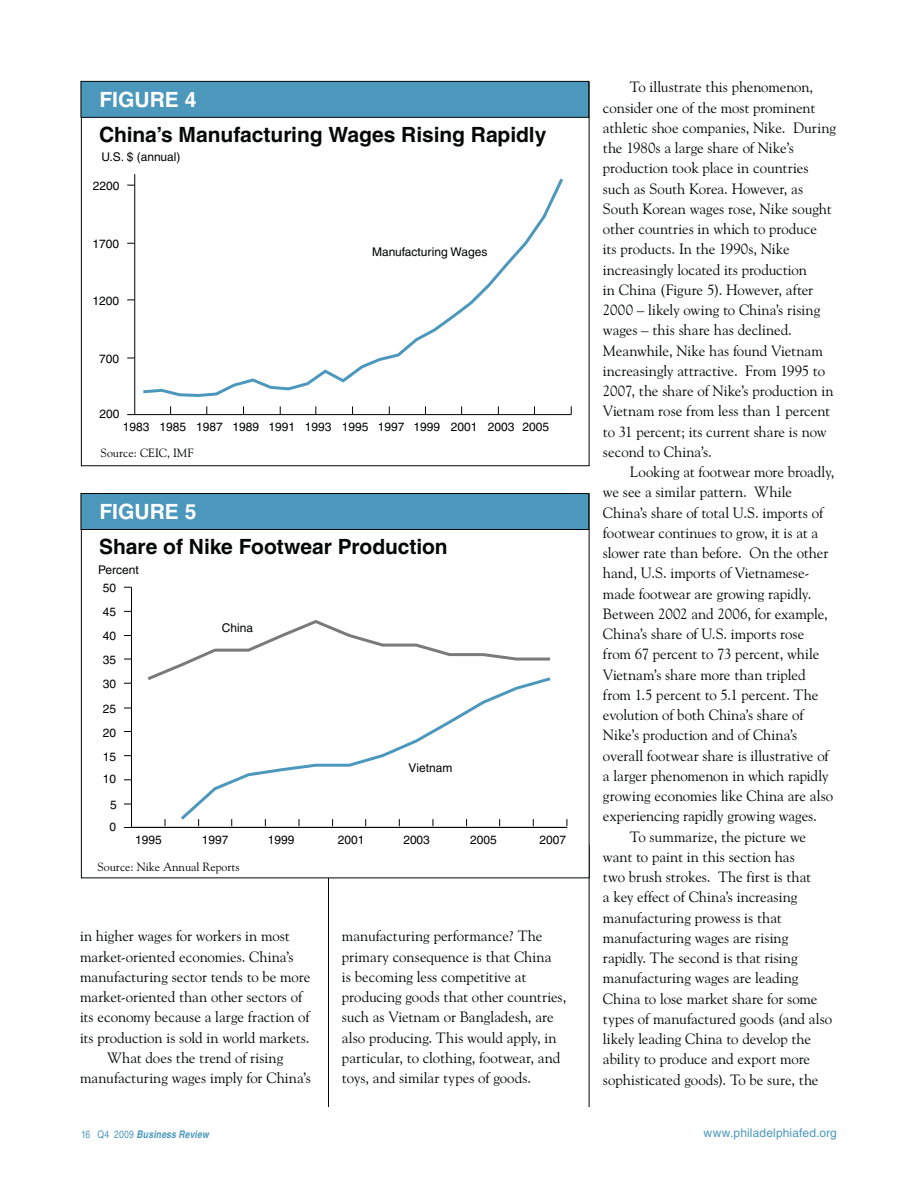
<style>
.page{position:relative;width:918px;height:1188px;background:#fff}
.page>*{position:absolute;margin:0;border:0;box-sizing:border-box;transform-origin:0 0}
.t1{font:700 21px "Helvetica";letter-spacing:-.005em;color:#030806}
.t2{font:700 21px "Helvetica";color:#fff}
.t3{font:15px/20.2px "Goudy Old Style BT";color:#030806}
.t4{font:12px/24.3px "Helvetica";color:#010202}
.t5{font:12px "Goudy Old Style BT";color:#010202}
.t6{font:12px "Helvetica";letter-spacing:.01em;color:#4c98bc}
.t7{font:italic 700 condensed 10.5px "Helvetica";letter-spacing:.015em;color:#4c98bc}
.s1{font-weight:400;font-style:normal}
</style>
<div class="page">
<hr style="left:589px;top:845px;width:1px;height:262px;background:#030806">
<hr style="left:328px;top:510px;width:1px;height:597px;background:#030806">
<div style="left:81px;top:81px;width:508px;height:36px;background:#4c98bc"></div>
<div style="left:81px;top:81px;width:508px;height:37px;border:1px solid #030806"></div>
<div style="left:81px;top:494px;width:508px;height:384px;background:#fff"></div>
<div style="left:81px;top:494px;width:508px;height:36px;background:#4c98bc"></div>
<div style="left:81px;top:493px;width:508px;height:37px;border:1px solid #030806"></div>
<hr style="left:134px;top:414px;width:437px;height:1px;background:#010202">
<svg style="left:143px;top:178px;width:420px;height:219px"></svg>
<hr style="left:135px;top:174px;width:1px;height:241px;background:#010202">
<hr style="left:131px;top:587px;width:1px;height:240px;background:#010202">
<hr style="left:131px;top:827px;width:436px;height:1px;background:#010202">
<svg style="left:148px;top:620px;width:402px;height:60px"></svg>
<svg style="left:178px;top:675px;width:373px;height:148px"></svg>
<h1 class="t2" style="left:99px;top:92px;width:98px">FIGURE 4</h1>
<h1 class="t1" style="left:99px;top:127px;width:449px">China’s Manufacturing Wages Rising Rapidly</h1>
<p class="t4" style="left:101px;top:145px;width:81px">U.S. $ (annual)</p>
<p class="t4" style="left:93px;top:174px;width:28px">2200</p>
<p class="t4" style="left:93px;top:232px;width:28px">1700</p>
<p class="t4" style="left:93px;top:290px;width:28px">1200</p>
<p class="t4" style="left:99px;top:348px;width:22px">700</p>
<p class="t4" style="left:372px;top:240px;width:117px">Manufacturing Wages</p>
<p class="t4" style="left:99px;top:403px;width:22px">200</p>
<p class="t5" style="left:101px;top:449px;width:95px">Source: CEIC, IMF</p>
<p class="t4" style="left:123px;top:416px;width:428px">1983 1985 1987 1989 1991 1993 1995 1997 1999 2001 2003 2005</p>
<h1 class="t2" style="left:99px;top:504px;width:98px">FIGURE 5</h1>
<h1 class="t1" style="left:99px;top:539px;width:350px">Share of Nike Footwear Production</h1>
<p class="t4" style="left:103px;top:562px;width:38px;line-height:18.1px;text-indent:-5px">Percent<br>50</p>
<p class="t4" style="left:103px;top:600px;width:15px;text-align:justify">45<br>40<br>35<br>30<br>25<br>20<br>15</p>
<p class="t4" style="left:103px;top:767px;width:16px;line-height:26px;text-align:right">10<br>5</p>
<p class="t4" style="left:110px;top:816px;width:8px">0</p>
<p class="t5" style="left:98px;top:862px;width:144px">Source: Nike Annual Reports</p>
<p class="t4" style="left:222px;top:617px;width:33px">China</p>
<p class="t4" style="left:409px;top:757px;width:45px">Vietnam</p>
<p class="t4" style="left:135px;top:828px;width:28px">1995</p>
<p class="t4" style="left:268px;top:828px;width:28px">1999</p>
<p class="t4" style="left:202px;top:828px;width:28px">1997</p>
<p class="t4" style="left:338px;top:828px;width:28px">2001</p>
<p class="t4" style="left:403px;top:828px;width:28px">2003</p>
<p class="t4" style="left:470px;top:828px;width:28px">2005</p>
<p class="t4" style="left:540px;top:828px;width:28px">2007</p>
<p class="t3" style="left:80px;top:927px;width:211px">in higher wages for workers in most</p>
<p class="t3" style="left:80px;top:947px;width:215px">market-oriented economies. China’s</p>
<p class="t3" style="left:80px;top:968px;width:232px">manufacturing sector tends to be more</p>
<p class="t3" style="left:80px;top:988px;width:224px">market-oriented than other sectors of</p>
<p class="t3" style="left:80px;top:1008px;width:231px">its economy because a large fraction of</p>
<p class="t3" style="left:80px;top:1028px;width:231px">its production is sold in world markets.</p>
<p class="t3" style="left:107px;top:1049px;width:178px">What does the trend of rising</p>
<p class="t3" style="left:80px;top:1069px;width:232px">manufacturing wages imply for China’s</p>
<p class="t3" style="left:342px;top:927px;width:226px">manufacturing performance? The primary consequence is that China<br>is becoming less competitive at producing goods that other countries, such as Vietnam or Bangladesh, are also producing. This would apply, in particular, to clothing, footwear, and toys, and similar types of goods.</p>
<p class="t3" style="left:603px;top:78px;width:235px;text-indent:27px">To illustrate this phenomenon, consider one of the most prominent athletic shoe companies, Nike. During the 1980s a large share of Nike’s production took place in countries such as South Korea. However, as South Korean wages rose, Nike sought other countries in which to produce<br>its products. In the 1990s, Nike increasingly located its production<br>in China (Figure 5). However, after 2000 – likely owing to China’s rising wages – this share has declined.<br>Meanwhile, Nike has found Vietnam increasingly attractive. From 1995 to 2007, the share of Nike’s production in Vietnam rose from less than 1 percent to 31 percent; its current share is now second to China’s.</p>
<p class="t3" style="left:630px;top:463px;width:206px">Looking at footwear more broadly,</p>
<p class="t3" style="left:603px;top:483px;width:191px">we see a similar pattern. While</p>
<p class="t3" style="left:603px;top:503px;width:222px">China’s share of total U.S. imports of</p>
<p class="t3" style="left:603px;top:524px;width:217px">footwear continues to grow, it is at a</p>
<p class="t3" style="left:603px;top:544px;width:227px">slower rate than before. On the other</p>
<p class="t3" style="left:603px;top:564px;width:208px">hand, U.S. imports of Vietnamese-</p>
<p class="t3" style="left:603px;top:584px;width:210px">made footwear are growing rapidly.</p>
<p class="t3" style="left:603px;top:605px;width:227px">Between 2002 and 2006, for example,</p>
<p class="t3" style="left:603px;top:625px;width:203px">China’s share of U.S. imports rose</p>
<p class="t3" style="left:603px;top:645px;width:218px">from 67 percent to 73 percent, while</p>
<p class="t3" style="left:603px;top:665px;width:204px">Vietnam’s share more than tripled</p>
<p class="t3" style="left:603px;top:686px;width:217px">from 1.5 percent to 5.1 percent. The</p>
<p class="t3" style="left:603px;top:706px;width:202px">evolution of both China’s share of</p>
<p class="t3" style="left:603px;top:726px;width:196px">Nike’s production and of China’s</p>
<p class="t3" style="left:603px;top:746px;width:227px">overall footwear share is illustrative of</p>
<p class="t3" style="left:603px;top:767px;width:227px">a larger phenomenon in which rapidly</p>
<p class="t3" style="left:603px;top:787px;width:232px">growing economies like China are also</p>
<p class="t3" style="left:603px;top:807px;width:216px">experiencing rapidly growing wages.</p>
<p class="t3" style="left:630px;top:827px;width:178px">To summarize, the picture we</p>
<p class="t3" style="left:603px;top:848px;width:193px">want to paint in this section has</p>
<p class="t3" style="left:603px;top:868px;width:210px">two brush strokes. The first is that</p>
<p class="t3" style="left:603px;top:888px;width:196px">a key effect of China’s increasing</p>
<p class="t3" style="left:603px;top:908px;width:180px">manufacturing prowess is that</p>
<p class="t3" style="left:603px;top:929px;width:187px">manufacturing wages are rising</p>
<p class="t3" style="left:603px;top:949px;width:196px">rapidly. The second is that rising</p>
<p class="t3" style="left:603px;top:969px;width:197px">manufacturing wages are leading</p>
<p class="t3" style="left:603px;top:989px;width:216px">China to lose market share for some</p>
<p class="t3" style="left:603px;top:1010px;width:231px">types of manufactured goods (and also</p>
<p class="t3" style="left:603px;top:1030px;width:210px">likely leading China to develop the</p>
<p class="t3" style="left:603px;top:1050px;width:209px">ability to produce and export more</p>
<p class="t3" style="left:603px;top:1070px;width:217px">sophisticated goods). To be sure, the</p>
<p class="t7" style="left:81px;top:1131px;width:129px"><span class="s1">16 Q4 2009</span> Business Review</p>
<p class="t6" style="left:704px;top:1129px;width:135px">www.philadelphiafed.org</p>
</div>
